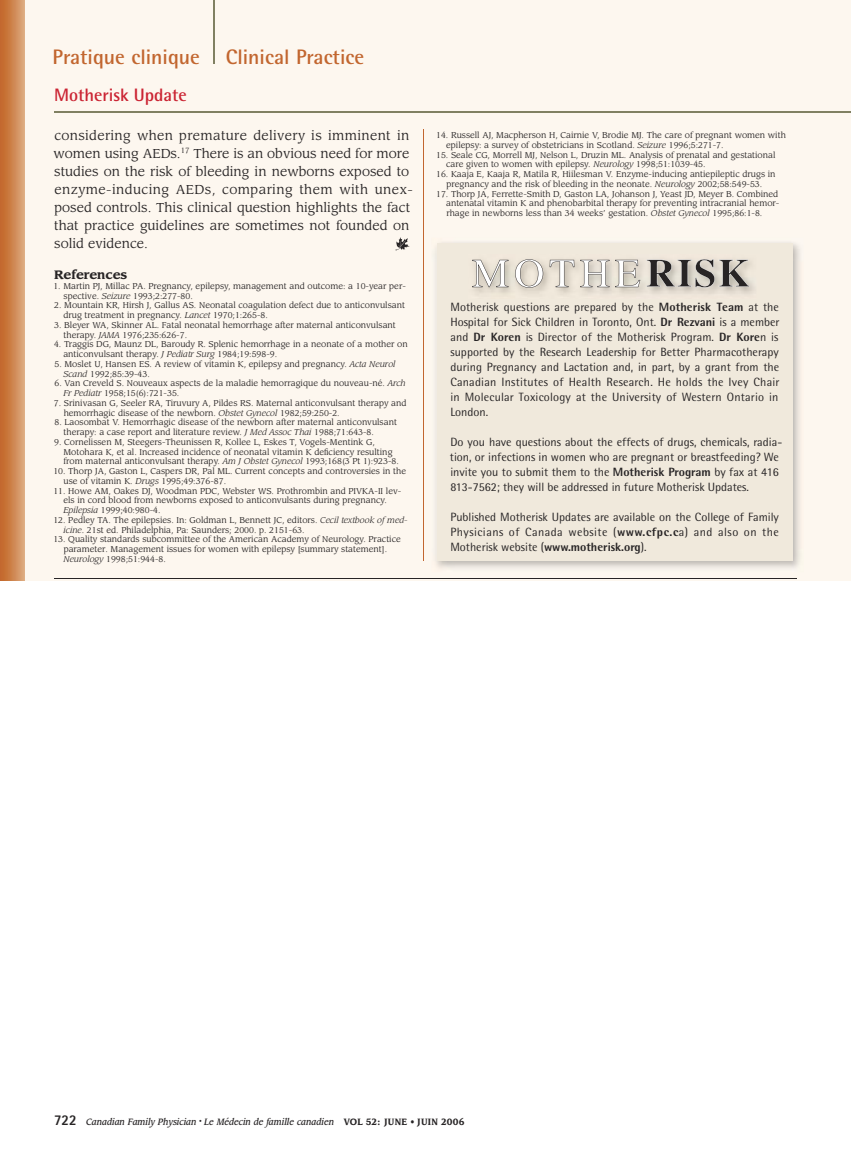
<style>
.page{position:relative;width:851px;height:1161px;background:#fff}
.page>*{position:absolute;margin:0;border:0;box-sizing:border-box;transform-origin:0 0}
.t1{font:700 21px "Rotis Semi Sans Std";color:#c2662f}
.t2{font:700 18px "Rotis Semi Sans Std";color:#cb2433}
.t3{font:12.75px/18px "Leawood Std";color:#272425}
.t4{font:12px/15px "Rotis Semi Sans Std";color:#272425;text-align:justify}
.t5{font:700 12px "Leawood Std";color:#272425}
.t6{font:italic 500 9px "Leawood Std";color:#272425;scale:.9 1}
.t7{font:8.25px/9.8px "Leawood Std";color:#272425}
.s1{font-style:italic}
.s2{font-weight:800}
.s3{font-family:"Rotis Sans Serif Std";font-weight:800;font-style:normal;font-size:15px}
.s4{font-weight:700;font-style:normal}
</style>
<div class="page">
<div style="left:0;top:0;width:850px;height:580px;background:#fdf7ef"></div>
<svg style="left:395px;top:237px;width:14px;height:13px"></svg>
<img style="left:435px;top:242px;width:365px;height:326px">
<div style="left:436px;top:243px;width:356px;height:318px;background:#f0e9dc"></div>
<img style="left:472px;top:259px;width:282px;height:35px">
<svg style="left:472px;top:260px;width:36px;height:27px"></svg>
<svg style="left:515px;top:259px;width:28px;height:29px"></svg>
<svg style="left:549px;top:260px;width:25px;height:27px"></svg>
<svg style="left:580px;top:260px;width:29px;height:27px"></svg>
<svg style="left:615px;top:260px;width:25px;height:27px"></svg>
<svg style="left:646px;top:259px;width:103px;height:29px"></svg>
<hr style="left:213px;top:0;width:1px;height:64px;background:#808062">
<hr style="left:54px;top:111px;width:796px;height:1px;background:#808062">
<hr style="left:423px;top:129px;width:1px;height:432px;background:#c2662f">
<hr style="left:54px;top:579px;width:742px;height:1px;background:#272425">
<div style="left:0;top:0;width:24px;height:580px;background:linear-gradient(to right,#c16222,#daa477)"></div>
<h1 class="t1" style="left:52px;top:44px;width:313px">Pratique clinique Clinical Practice</h1>
<h2 class="t2" style="left:54px;top:84px;width:134px">Motherisk Update</h2>
<p class="t3" style="left:54px;top:126px;width:361px">considering when premature delivery is imminent in women using AEDs.<sup>17</sup> There is an obvious need for more studies on the risk of bleeding in newborns exposed to enzyme-inducing AEDs, comparing them with unex&shy;posed controls. This clinical question highlights the fact that practice guidelines are sometimes not founded on solid evidence.</p>
<h3 class="t5" style="left:54px;top:267px;width:75px">References</h3>
<p class="t7" style="left:64px;top:281px;width:344px;text-indent:-10px">1. Martin PJ, Millac PA. Pregnancy, epilepsy, management and outcome: a 10-year per&shy;spective. <span class="s1">Seizure</span> 1993;2:277-80.</p>
<p class="t7" style="left:63px;top:301px;width:343px;text-indent:-9px">2. Mountain KR, Hirsh J, Gallus AS. Neonatal coagulation defect due to anticonvulsant drug treatment in pregnancy. <span class="s1">Lancet</span> 1970;1:265-8.</p>
<p class="t7" style="left:64px;top:320px;width:333px;text-indent:-9px">3. Bleyer WA, Skinner AL. Fatal neonatal hemorrhage after maternal anticonvulsant therapy. <span class="s1">JAMA</span> 1976;235:626-7.</p>
<p class="t7" style="left:63px;top:340px;width:346px;text-indent:-9px">4. Traggis DG, Maunz DL, Baroudy R. Splenic hemorrhage in a neonate of a mother on anticonvulsant therapy. <span class="s1">J Pediatr Surg</span> 1984;19:598-9.</p>
<p class="t7" style="left:64px;top:359px;width:333px;text-indent:-9px">5. Moslet U, Hansen ES. A review of vitamin K, epilepsy and pregnancy. <span class="s1">Acta Neurol<br>Scand</span> 1992;85:39-43.</p>
<p class="t7" style="left:63px;top:379px;width:343px;text-indent:-9px">6. Van Creveld S. Nouveaux aspects de la maladie hemorragique du nouveau-né. <span class="s1">Arch<br>Fr Pediatr</span> 1958;15(6):721-35.</p>
<p class="t7" style="left:64px;top:398px;width:344px;text-indent:-10px">7. Srinivasan G, Seeler RA, Tiruvury A, Pildes RS. Maternal anticonvulsant therapy and hemorrhagic disease of the newborn. <span class="s1">Obstet Gynecol</span> 1982;59:250-2.</p>
<p class="t7" style="left:64px;top:418px;width:335px;text-indent:-9px">8. Laosombat V. Hemorrhagic disease of the newborn after maternal anticonvulsant therapy: a case report and literature review. <span class="s1">J Med Assoc Thai</span> 1988;71:643-8.</p>
<p class="t7" style="left:64px;top:437px;width:337px;text-indent:-9px">9. Cornelissen M, Steegers-Theunissen R, Kollee L, Eskes T, Vogels-Mentink G,<br>Motohara K, et al. Increased incidence of neonatal vitamin K deficiency resulting from maternal anticonvulsant therapy. <span class="s1">Am J Obstet Gynecol</span> 1993;168(3 Pt 1):923-8.</p>
<p class="t7" style="left:64px;top:466px;width:344px;text-indent:-10px">10. Thorp JA, Gaston L, Caspers DR, Pal ML. Current concepts and controversies in the use of vitamin K. <span class="s1">Drugs</span> 1995;49:376-87.</p>
<p class="t7" style="left:63px;top:486px;width:339px;text-indent:-10px">11. Howe AM, Oakes DJ, Woodman PDC, Webster WS. Prothrombin and PIVKA-II lev&shy;els in cord blood from newborns exposed to anticonvulsants during pregnancy.<br><span class="s1">Epilepsia</span> 1999;40:980-4.</p>
<p class="t7" style="left:64px;top:515px;width:345px;text-indent:-10px">12. Pedley TA. The epilepsies. In: Goldman L, Bennett JC, editors. <span class="s1">Cecil textbook of med&shy;icine</span>. 21st ed. Philadelphia, Pa: Saunders; 2000. p. 2151-63.</p>
<p class="t7" style="left:63px;top:535px;width:339px;text-indent:-10px">13. Quality standards subcommittee of the American Academy of Neurology. Practice parameter. Management issues for women with epilepsy [summary statement].<br><span class="s1">Neurology</span> 1998;51:944-8.</p>
<p class="t7" style="left:446px;top:130px;width:341px;text-indent:-10px">14. Russell AJ, Macpherson H, Cairnie V, Brodie MJ. The care of pregnant women with epilepsy: a survey of obstetricians in Scotland. <span class="s1">Seizure</span> 1996;5:271-7.</p>
<p class="t7" style="left:446px;top:150px;width:331px;text-indent:-10px">15. Seale CG, Morrell MJ, Nelson L, Druzin ML. Analysis of prenatal and gestational care given to women with epilepsy. <span class="s1">Neurology</span> 1998;51:1039-45.</p>
<p class="t7" style="left:436px;top:169px;width:341px;text-align:center">16. Kaaja E, Kaaja R, Matila R, Hiilesman V. Enzyme-inducing antiepileptic drugs in pregnancy and the risk of bleeding in the neonate. <span class="s1">Neurology</span> 2002;58:549-53.</p>
<p class="t7" style="left:446px;top:189px;width:335px;text-indent:-10px">17. Thorp JA, Ferrette-Smith D, Gaston LA, Johanson J, Yeast JD, Meyer B. Combined antenatal vitamin K and phenobarbital therapy for preventing intracranial hemor&shy;rhage in newborns less than 34 weeks’ gestation. <span class="s1">Obstet Gynecol</span> 1995;86:1-8.</p>
<p class="t4" style="left:450px;top:300px;width:331px">Motherisk questions are prepared by the <span class="s2">Motherisk Team</span> at the Hospital for Sick Children in Toronto, Ont. <span class="s2">Dr Rezvani</span> is a member and <span class="s2">Dr Koren</span> is Director of the Motherisk Program. <span class="s2">Dr Kore</span>n is supported by the Research Leadership for Better Pharmacotherapy during Pregnancy and Lactation and, in part, by a grant from the Canadian Institutes of Health Research. He holds the Ivey Chair in Molecular Toxicology at the University of Western Ontario in London.</p>
<p class="t4" style="left:450px;top:435px;width:334px;text-align:left">Do you have questions about the effects of drugs, chemicals, radia&shy;tion, or infections in women who are pregnant or breastfeeding? We invite you to submit them to the <span class="s2">Motherisk Program</span> by fax at 416<br>813-7562; they will be addressed in future Motherisk Updates.</p>
<h3 class="t4" style="left:450px;top:510px;width:330px">Published Motherisk Updates are available on the College of Family Physicians of Canada website (<span class="s2">www.cfpc.c</span>a) and also on the Motherisk website (<span class="s2">www.motherisk.org</span>).</h3>
<p class="t6" style="left:54px;top:1116px;width:457px"><span class="s3">722</span> Canadian Family Physician <sup>•</sup> Le Médecin de famille canadien <span class="s4">VOL 52: JUNE • JUIN 2006</span></p>
</div>
